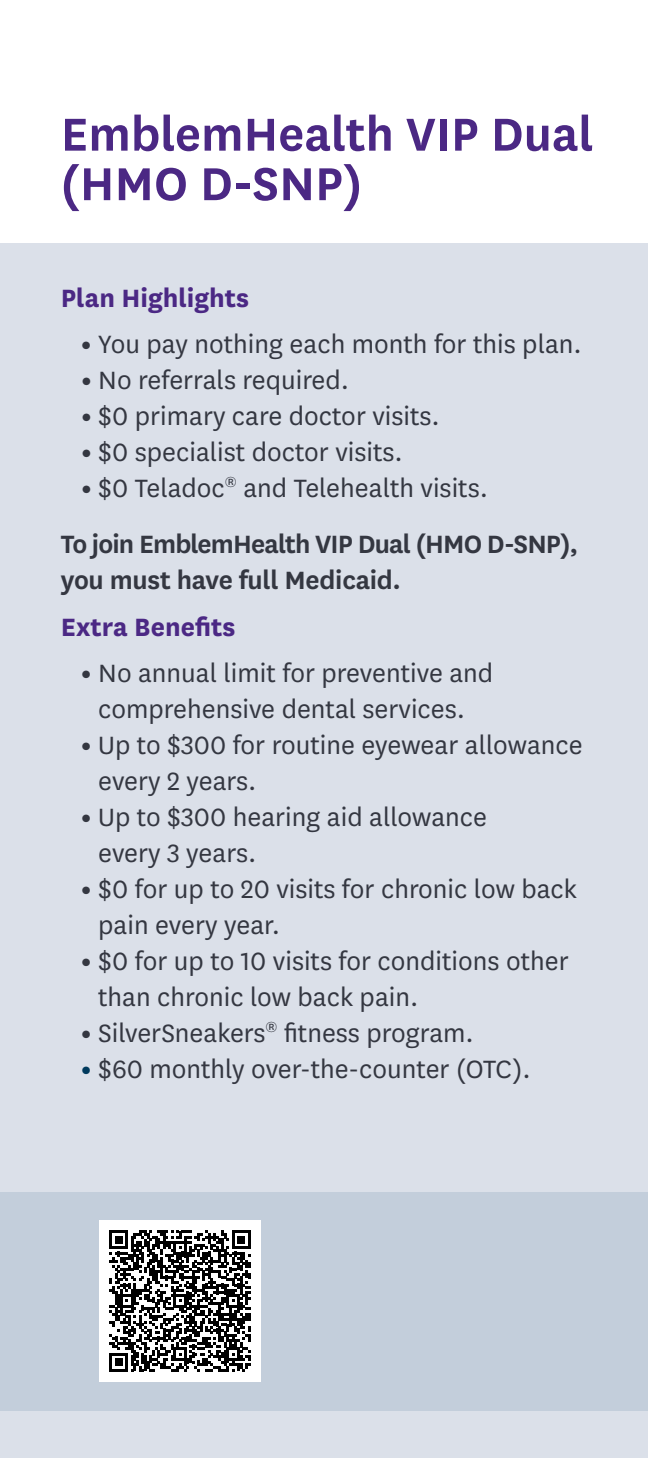
<style>
.page{position:relative;width:648px;height:1458px;background:#fff}
.page>*{position:absolute;margin:0;border:0;box-sizing:border-box;transform-origin:0 0}
.body_copy{font:600 54px/49.5px "National";color:#4b2884}
.Body_text___National{font:29.25px/36px "National";color:#343741}
.Body_text___National-2{font:600 29.25px/36px "National";letter-spacing:-.03em;color:#343741}
.Body_text___National-3{font:700 29.25px "National";color:#4b2884}
.s1{font-weight:800}
.s2{font-weight:800;color:#003a5d}
</style>
<div class="page">
<div style="left:0;top:243px;width:648px;height:1215px;background:#dbe0e9"></div>
<div style="left:0;top:1192px;width:648px;height:219px;background:#c3cedb"></div>
<div style="left:99px;top:1220px;width:162px;height:162px;background:#fff"></div>
<svg style="left:110px;top:1231px;width:140px;height:140px"></svg>
<p class="body_copy" style="left:61px;top:106px;width:534px">EmblemHealth VIP Dual (HMO D-SNP)</p>
<p class="Body_text___National-3" style="left:61px;top:277px;width:190px">Plan Highlights</p>
<p class="Body_text___National" style="left:81px;top:325px;width:502px"><span class="s1">•</span> You pay nothing each month for this plan.</p>
<p class="Body_text___National" style="left:81px;top:361px;width:270px"><span class="s1">•</span> No referrals required.</p>
<p class="Body_text___National" style="left:81px;top:397px;width:360px"><span class="s1">•</span> $0 primary care doctor visits.</p>
<p class="Body_text___National" style="left:81px;top:433px;width:323px"><span class="s1">•</span> $0 specialist doctor visits.</p>
<p class="Body_text___National" style="left:81px;top:469px;width:409px"><span class="s1">•</span> $0 Teladoc<sup>®</sup> and Telehealth visits.</p>
<p class="Body_text___National-2" style="left:61px;top:525px;width:519px">To join EmblemHealth VIP Dual (HMO D-SNP), you must have full Medicaid.</p>
<p class="Body_text___National-3" style="left:61px;top:606px;width:176px">Extra Benefits</p>
<p class="Body_text___National" style="left:81px;top:653px;width:414px;text-align:center"><span class="s1">•</span> No annual limit for preventive and comprehensive dental services.</p>
<p class="Body_text___National" style="left:98px;top:725px;width:486px;text-indent:-17px"><span class="s1">•</span> Up to $300 for routine eyewear allowance every 2 years.</p>
<p class="Body_text___National" style="left:98px;top:797px;width:390px;text-indent:-17px"><span class="s1">•</span> Up to $300 hearing aid allowance every 3 years.</p>
<p class="Body_text___National" style="left:98px;top:869px;width:480px;text-indent:-17px"><span class="s1">•</span> $0 for up to 20 visits for chronic low back pain every year.</p>
<p class="Body_text___National" style="left:98px;top:941px;width:472px;text-indent:-17px"><span class="s1">•</span> $0 for up to 10 visits for conditions other than chronic low back pain.</p>
<p class="Body_text___National" style="left:81px;top:1013px;width:394px"><span class="s1">•</span> SilverSneakers<sup>®</sup> fitness program.</p>
<p class="Body_text___National" style="left:81px;top:1049px;width:451px"><span class="s2">•</span> $60 monthly over-the-counter (OTC).</p>
</div>
